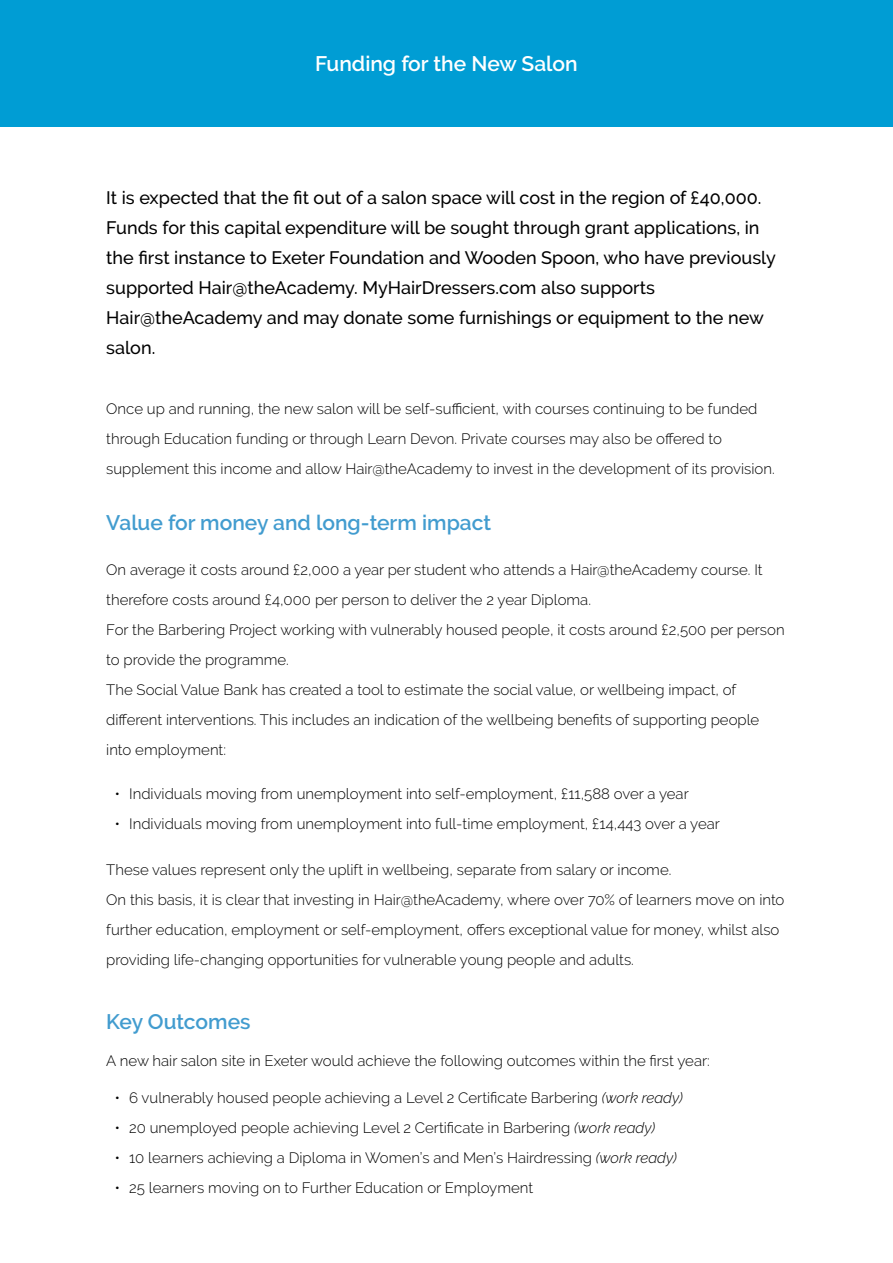
<style>
.page{position:relative;width:893px;height:1263px;background:#fff}
.page>*{position:absolute;margin:0;border:0;box-sizing:border-box;transform-origin:0 0}
.t1{font:600 21px "Raleway";color:#429ccf}
.t2{font:600 21px "Raleway";color:#fff}
.t3{font:500 18px/30px "Raleway";color:#000}
.t4{font:300 15px/30px "Raleway";color:#000}
.s1{font-style:italic}
</style>
<div class="page">
<div style="left:0;top:0;width:893px;height:126px;background:#009dd4"></div>
<h1 class="t2" style="left:315px;top:51px;width:264px">Funding for the New Salon</h1>
<p class="t3" style="left:106px;top:183px;width:671px">It is expected that the fit out of a salon space will cost in the region of £40,000.<br>Funds for this capital expenditure will be sought through grant applications, in the first instance to Exeter Foundation and Wooden Spoon, who have previously supported Hair@theAcademy. MyHairDressers.com also supports Hair@theAcademy and may donate some furnishings or equipment to the new salon.</p>
<p class="t4" style="left:106px;top:394px;width:670px">Once up and running, the new salon will be self-sufficient, with courses continuing to be funded through Education funding or through Learn Devon. Private courses may also be offered to supplement this income and allow Hair@theAcademy to invest in the development of its provision.</p>
<h1 class="t1" style="left:106px;top:511px;width:386px">Value for money and long-term impact</h1>
<p class="t4" style="left:106px;top:555px;width:680px">On average it costs around £2,000 a year per student who attends a Hair@theAcademy course. It therefore costs around £4,000 per person to deliver the 2 year Diploma.<br>For the Barbering Project working with vulnerably housed people, it costs around £2,500 per person to provide the programme.<br>The Social Value Bank has created a tool to estimate the social value, or wellbeing impact, of different interventions. This includes an indication of the wellbeing benefits of supporting people into employment:</p>
<p class="t4" style="left:115px;top:778px;width:575px">• Individuals moving from unemployment into self-employment, £11,588 over a year</p>
<p class="t4" style="left:115px;top:808px;width:607px">• Individuals moving from unemployment into full-time employment, £14,443 over a year</p>
<p class="t4" style="left:106px;top:855px;width:680px">These values represent only the uplift in wellbeing, separate from salary or income.<br>On this basis, it is clear that investing in Hair@theAcademy, where over 70% of learners move on into further education, employment or self-employment, offers exceptional value for money, whilst also providing life-changing opportunities for vulnerable young people and adults.</p>
<h1 class="t1" style="left:106px;top:1009px;width:146px">Key Outcomes</h1>
<p class="t4" style="left:106px;top:1045px;width:605px">A new hair salon site in Exeter would achieve the following outcomes within the first year:</p>
<p class="t4" style="left:115px;top:1082px;width:569px">• 6 vulnerably housed people achieving a Level 2 Certificate Barbering <span class="s1">(work ready)</span></p>
<p class="t4" style="left:115px;top:1112px;width:542px">• 20 unemployed people achieving Level 2 Certificate in Barbering <span class="s1">(work ready)</span></p>
<p class="t4" style="left:115px;top:1142px;width:564px">• 10 learners achieving a Diploma in Women’s and Men’s Hairdressing <span class="s1">(work ready)</span></p>
<p class="t4" style="left:115px;top:1172px;width:420px">• 25 learners moving on to Further Education or Employment</p>
</div>
